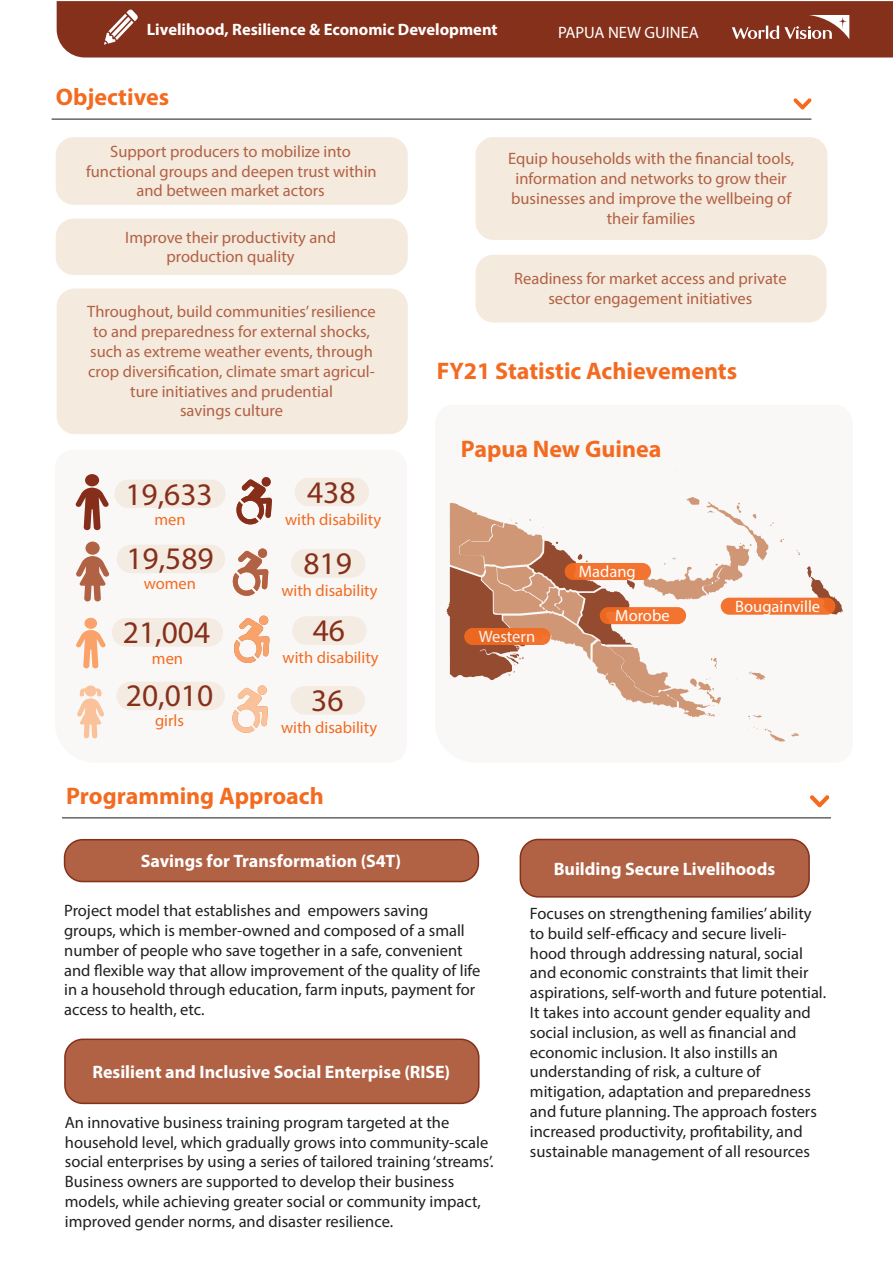
<style>
.page{position:relative;width:893px;height:1263px;background:#fff}
.page>*{position:absolute;margin:0;border:0;box-sizing:border-box;transform-origin:0 0}
.t1{font:31.5px "Myriad Pro";color:#85301b}
.t2{font:700 24px "Myriad Pro";color:#f36b21}
.t3{font:700 18px "Myriad Pro";color:#fff}
.t4{font:16.5px/19.8px "Myriad Pro";color:#231f20}
.t5{font:16.5px/19.8px "Myriad Pro";color:#b16144;text-align:center}
.t6{font:16.5px "Myriad Pro";color:#f36b21}
.t7{font:16.5px "Myriad Pro";color:#fff}
.t8{font:700 16.5px "Myriad Pro";color:#fff}
</style>
<div class="page">
<div style="left:56px;top:137px;width:352px;height:68px;background:#f5eade;border-radius:18px"></div>
<div style="left:56px;top:219px;width:352px;height:56px;background:#f5eade;border-radius:18px"></div>
<div style="left:475px;top:255px;width:352px;height:67px;background:#f5eade;border-radius:18px"></div>
<div style="left:475px;top:137px;width:352px;height:103px;background:#f5eade;border-radius:18px"></div>
<hr style="left:52px;top:118px;width:759px;height:2px;background:#666">
<svg style="left:794px;top:98px;width:18px;height:12px"></svg>
<div style="left:65px;top:840px;width:413px;height:41px;background:#b16144;border-radius:18px"></div>
<div style="left:64px;top:839px;width:415px;height:43px;border:2px solid #85301b;border-radius:18px"></div>
<div style="left:520px;top:839px;width:289px;height:58px;background:#b16144;border-radius:18px"></div>
<div style="left:520px;top:839px;width:290px;height:59px;border:2px solid #85301b;border-radius:18px"></div>
<hr style="left:62px;top:817px;width:769px;height:1px;background:#666">
<svg style="left:810px;top:795px;width:19px;height:12px"></svg>
<div style="left:57px;top:288px;width:351px;height:146px;background:#f5eade;border-radius:18px"></div>
<div style="left:65px;top:1039px;width:414px;height:64px;background:#b16144;border-radius:18px"></div>
<div style="left:64px;top:1038px;width:415px;height:66px;border:2px solid #85301b;border-radius:18px"></div>
<div style="left:57px;top:1px;width:836px;height:57px;background:#85301b"></div>
<svg style="left:104px;top:10px;width:34px;height:35px"></svg>
<svg style="left:732px;top:15px;width:117px;height:24px"></svg>
<svg style="left:85px;top:474px;width:284px;height:265px"></svg>
<svg style="left:235px;top:479px;width:37px;height:47px"></svg>
<div style="left:262px;top:477px;width:9px;height:9px;background:#862e1a;border-radius:50%"></div>
<div style="left:85px;top:474px;width:14px;height:12px;background:#862e1a;border-radius:50%"></div>
<svg style="left:75px;top:488px;width:34px;height:42px"></svg>
<div style="left:114px;top:479px;width:111px;height:29px;background:#f4ebe3;border-radius:14px"></div>
<div style="left:295px;top:478px;width:74px;height:28px;background:#f4ebe3;border-radius:14px"></div>
<svg style="left:76px;top:556px;width:34px;height:45px"></svg>
<div style="left:85px;top:542px;width:15px;height:13px;background:#b16144;border-radius:50%"></div>
<div style="left:117px;top:545px;width:108px;height:28px;background:#f4ebe3;border-radius:14px"></div>
<svg style="left:231px;top:550px;width:37px;height:47px"></svg>
<div style="left:258px;top:548px;width:9px;height:10px;background:#b16144;border-radius:50%"></div>
<div style="left:291px;top:549px;width:74px;height:29px;background:#f4ebe3;border-radius:14px"></div>
<div style="left:116px;top:682px;width:109px;height:28px;background:#f4ebe3;border-radius:14px"></div>
<svg style="left:231px;top:687px;width:37px;height:47px"></svg>
<div style="left:258px;top:685px;width:9px;height:10px;background:#fac29b;border-radius:50%"></div>
<div style="left:291px;top:686px;width:74px;height:29px;background:#f4ebe3;border-radius:14px"></div>
<svg style="left:77px;top:685px;width:27px;height:53px"></svg>
<svg style="left:233px;top:618px;width:37px;height:46px"></svg>
<div style="left:259px;top:615px;width:9px;height:10px;background:#f9a36a;border-radius:50%"></div>
<div style="left:84px;top:618px;width:13px;height:11px;background:#f9a36a;border-radius:50%"></div>
<svg style="left:76px;top:630px;width:30px;height:38px"></svg>
<div style="left:112px;top:618px;width:111px;height:29px;background:#f4ebe3;border-radius:14px"></div>
<div style="left:292px;top:616px;width:75px;height:29px;background:#f4ebe3;border-radius:14px"></div>
<svg style="left:447px;top:497px;width:396px;height:245px"></svg>
<div style="left:600px;top:607px;width:86px;height:17px;background:linear-gradient(to right,#ef6e29,#f57633);border-radius:9px"></div>
<div style="left:565px;top:563px;width:86px;height:17px;background:linear-gradient(to right,#ef6f2a,#f47632);border-radius:9px"></div>
<div style="left:721px;top:598px;width:114px;height:17px;background:linear-gradient(to right,#f47734,#f1702b);border-radius:9px"></div>
<div style="left:464px;top:628px;width:87px;height:17px;background:linear-gradient(to right,#e8631c,#f2742f);border-radius:9px"></div>
<div style="left:472px;top:470px;width:249px;height:16px;background:#f9f8f7;border-radius:8px"></div>
<div style="left:803px;top:511px;width:28px;height:30px;background:#f9f8f7;border-radius:50%"></div>
<div style="left:608px;top:484px;width:28px;height:29px;background:#f9f8f7;border-radius:50%"></div>
<p class="t8" style="left:147px;top:19px;width:352px">Livelihood, Resilience &amp; Economic Development</p>
<p class="t7" style="left:558px;top:23px;width:142px">PAPUA NEW GUINEA</p>
<h2 class="t2" style="left:56px;top:81px;width:115px">Objectives</h2>
<p class="t5" style="left:86px;top:141px;width:292px">Support producers to mobilize into functional groups and deepen trust within and between market actors</p>
<p class="t5" style="left:125px;top:227px;width:212px">Improve their productivity and production quality</p>
<p class="t5" style="left:87px;top:302px;width:290px">Throughout, build communities’ resilience to and preparedness for external shocks, such as extreme weather events, through crop diversification, climate smart agricul&shy;ture initiatives and prudential<br>savings culture</p>
<h1 class="t1" style="left:125px;top:475px;width:89px">19,633</h1>
<p class="t6" style="left:154px;top:509px;width:33px">men</p>
<h1 class="t1" style="left:126px;top:539px;width:89px">19,589</h1>
<p class="t6" style="left:144px;top:573px;width:54px">women</p>
<h1 class="t1" style="left:123px;top:613px;width:89px">21,004</h1>
<p class="t6" style="left:152px;top:648px;width:33px">men</p>
<h1 class="t1" style="left:126px;top:676px;width:89px">20,010</h1>
<p class="t6" style="left:155px;top:710px;width:30px">girls</p>
<h1 class="t1" style="left:307px;top:473px;width:50px">438</h1>
<p class="t6" style="left:285px;top:509px;width:98px">with disability</p>
<h1 class="t1" style="left:303px;top:544px;width:50px">819</h1>
<p class="t6" style="left:281px;top:581px;width:98px">with disability</p>
<h1 class="t1" style="left:313px;top:611px;width:34px">46</h1>
<p class="t6" style="left:283px;top:648px;width:98px">with disability</p>
<h1 class="t1" style="left:311px;top:681px;width:34px">36</h1>
<p class="t6" style="left:281px;top:717px;width:98px">with disability</p>
<h2 class="t2" style="left:66px;top:780px;width:259px">Programming Approach</h2>
<p class="t5" style="left:508px;top:149px;width:287px">Equip households with the financial tools, information and networks to grow their businesses and improve the wellbeing of their families</p>
<p class="t5" style="left:514px;top:269px;width:274px">Readiness for market access and private sector engagement initiatives</p>
<h2 class="t2" style="left:437px;top:356px;width:302px">FY21 Statistic Achievements</h2>
<h2 class="t2" style="left:461px;top:433px;width:202px">Papua New Guinea</h2>
<p class="t7" style="left:479px;top:626px;width:58px">Western</p>
<p class="t7" style="left:579px;top:561px;width:58px">Madang</p>
<p class="t7" style="left:615px;top:605px;width:56px">Morobe</p>
<p class="t7" style="left:735px;top:596px;width:86px">Bougainville</p>
<p class="t3" style="left:141px;top:849px;width:262px">Savings for Transformation (S4T)</p>
<p class="t4" style="left:64px;top:900px;width:418px">Project model that establishes and empowers saving groups, which is member-owned and composed of a small number of people who save together in a safe, convenient and flexible way that allow improvement of the quality of life in a household through education, farm inputs, payment for access to health, etc.</p>
<p class="t3" style="left:92px;top:1060px;width:359px">Resilient and Inclusive Social Enterpise (RISE)</p>
<p class="t4" style="left:65px;top:1112px;width:430px">An innovative business training program targeted at the household level, which gradually grows into community-scale social enterprises by using a series of tailored training ‘streams’.<br>Business owners are supported to develop their business models, while achieving greater social or community impact, improved gender norms, and disaster resilience.</p>
<p class="t3" style="left:554px;top:857px;width:223px">Building Secure Livelihoods</p>
<p class="t4" style="left:530px;top:903px;width:298px">Focuses on strengthening families’ ability to build self-efficacy and secure liveli&shy;hood through addressing natural, social and economic constraints that limit their aspirations, self-worth and future potential.<br>It takes into account gender equality and social inclusion, as well as financial and economic inclusion. It also instills an understanding of risk, a culture of mitigation, adaptation and preparedness and future planning. The approach fosters increased productivity, profitability, and sustainable management of all resources</p>
</div>
